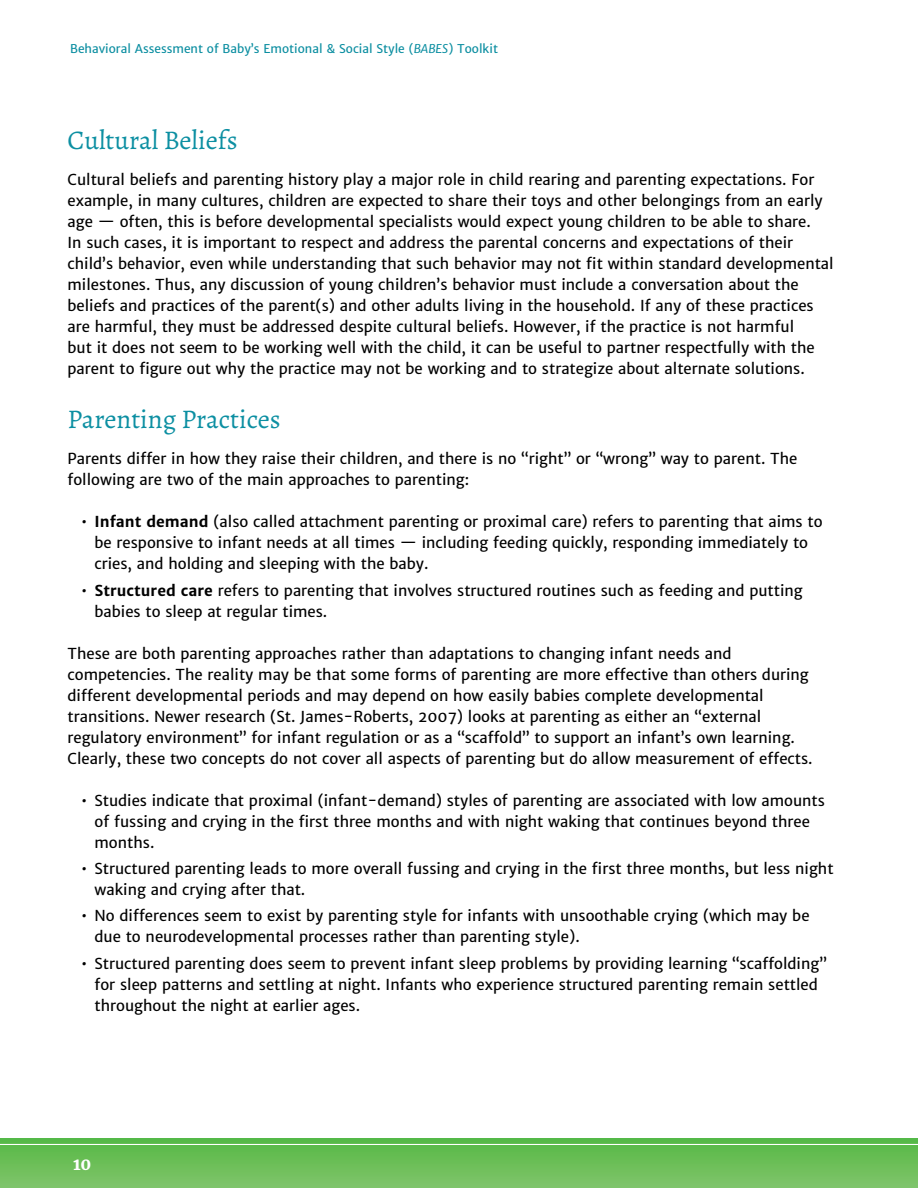
<style>
.page{position:relative;width:918px;height:1188px;background:#fff}
.page>*{position:absolute;margin:0;border:0;box-sizing:border-box;transform-origin:0 0}
.t1{font:27px "Alegreya";color:#0c8fa2}
.t2{font:700 16.5px "Merriweather";color:#fff}
.paragraph{font:15px/21px "Merriweather Sans";color:#000}
.t3{font:12px "Merriweather Sans";color:#0b8ea1}
.s1{font-style:italic}
.s2{font-weight:700}
</style>
<div class="page">
<div style="left:0;top:1139px;width:918px;height:49px;background:linear-gradient(to bottom,#57b947,#80c46a)"></div>
<hr style="left:0;top:1144px;width:918px;height:1px;background:#fff">
<p class="t3" style="left:70px;top:41px;width:429px">Behavioral Assessment of Baby’s Emotional &amp; Social Style (<span class="s1">BABES</span>) Toolkit</p>
<h3 class="t1" style="left:68px;top:123px;width:172px">Cultural Beliefs</h3>
<p class="paragraph" style="left:68px;top:169px;width:768px">Cultural beliefs and parenting history play a major role in child rearing and parenting expectations. For example, in many cultures, children are expected to share their toys and other belongings from an early age — often, this is before developmental specialists would expect young children to be able to share.<br>In such cases, it is important to respect and address the parental concerns and expectations of their child’s behavior, even while understanding that such behavior may not fit within standard developmental milestones. Thus, any discussion of young children’s behavior must include a conversation about the beliefs and practices of the parent(s) and other adults living in the household. If any of these practices are harmful, they must be addressed despite cultural beliefs. However, if the practice is not harmful<br>but it does not seem to be working well with the child, it can be useful to partner respectfully with the parent to figure out why the practice may not be working and to strategize about alternate solutions.</p>
<h3 class="t1" style="left:68px;top:402px;width:215px">Parenting Practices</h3>
<p class="paragraph" style="left:68px;top:448px;width:731px">Parents differ in how they raise their children, and there is no “right” or “wrong” way to parent. The following are two of the main approaches to parenting:</p>
<p class="paragraph" style="left:94px;top:511px;width:730px;text-indent:-14px">• <span class="s2">Infant demand</span> (also called attachment parenting or proximal care) refers to parenting that aims to be responsive to infant needs at all times — including feeding quickly, responding immediately to cries, and holding and sleeping with the baby.</p>
<p class="paragraph" style="left:94px;top:580px;width:710px;text-indent:-14px">• <span class="s2">Structured care</span> refers to parenting that involves structured routines such as feeding and putting babies to sleep at regular times.</p>
<p class="paragraph" style="left:68px;top:643px;width:747px">These are both parenting approaches rather than adaptations to changing infant needs and competencies. The reality may be that some forms of parenting are more effective than others during different developmental periods and may depend on how easily babies complete developmental transitions. Newer research (St. James-Roberts, 2007) looks at parenting as either an “external regulatory environment” for infant regulation or as a “scaffold” to support an infant’s own learning.<br>Clearly, these two concepts do not cover all aspects of parenting but do allow measurement of effects.</p>
<p class="paragraph" style="left:94px;top:790px;width:732px;text-indent:-14px">• Studies indicate that proximal (infant-demand) styles of parenting are associated with low amounts of fussing and crying in the first three months and with night waking that continues beyond three months.</p>
<p class="paragraph" style="left:94px;top:858px;width:741px;text-indent:-14px">• Structured parenting leads to more overall fussing and crying in the first three months, but less night waking and crying after that.</p>
<p class="paragraph" style="left:94px;top:906px;width:717px;text-indent:-14px">• No differences seem to exist by parenting style for infants with unsoothable crying (which may be due to neurodevelopmental processes rather than parenting style).</p>
<p class="paragraph" style="left:94px;top:953px;width:734px;text-indent:-14px">• Structured parenting does seem to prevent infant sleep problems by providing learning “scaffolding” for sleep patterns and settling at night. Infants who experience structured parenting remain settled throughout the night at earlier ages.</p>
<p class="t2" style="left:73px;top:1154px;width:20px">10</p>
</div>
